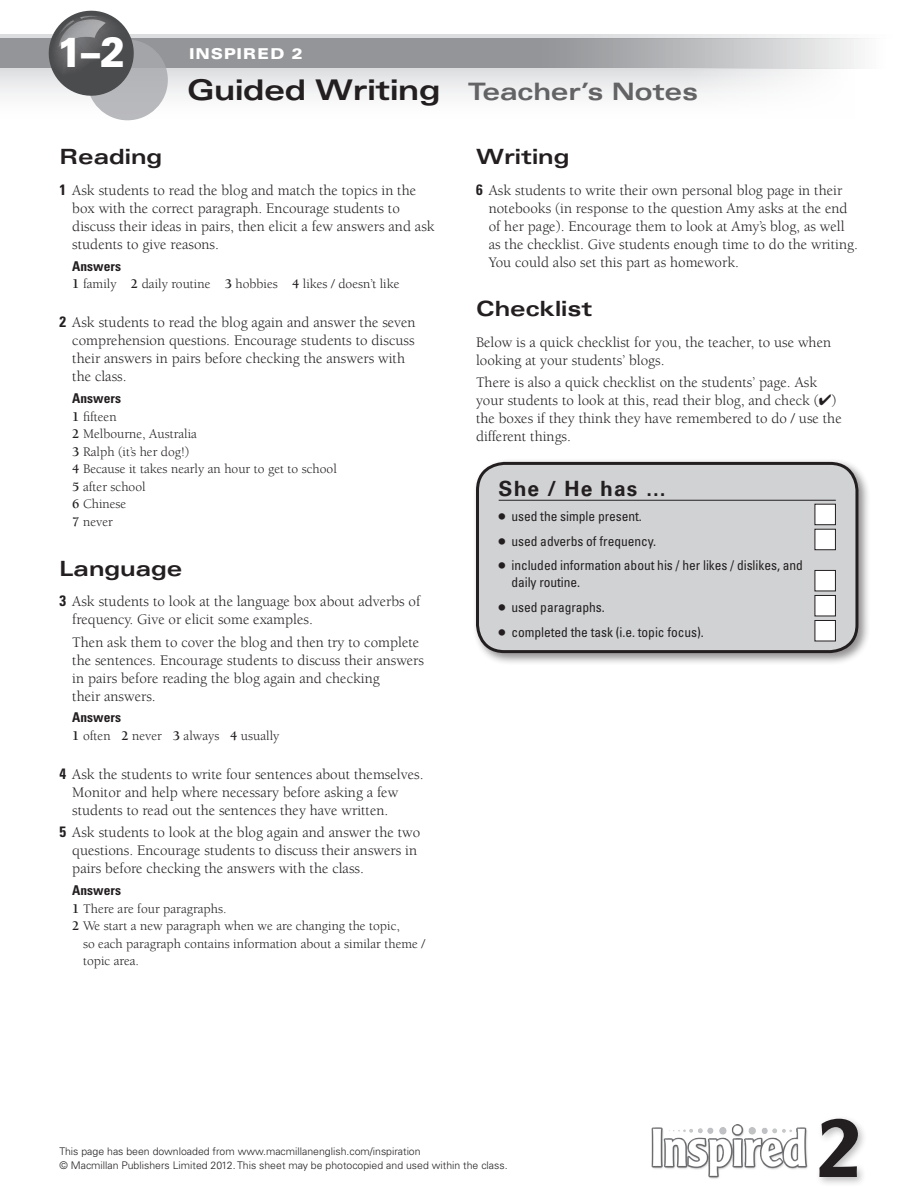
<style>
.page{position:relative;width:918px;height:1188px;background:#fff}
.page>*{position:absolute;margin:0;border:0;box-sizing:border-box;transform-origin:0 0}
.t1{font:500 84.3px "Clearface Gothic LT Std";color:#231f20}
.t2{font:900 42px "Univers LT Std";color:#fff;scale:.9 1}
.t3{font:700 expanded 24px "Univers LT Std";letter-spacing:-.01em;color:#636366}
.ex_-_Header__N{font:700 expanded 21px "Univers LT Std";color:#231f20}
.t4{font:700 21px "Univers LT Std";letter-spacing:.05em;color:#231f20}
.notes_-_numbered{font:15px/18px "Berkeley Std";color:#231f20}
.notes_-_text{font:15px/18px "Berkeley Std";color:#231f20}
.M_-_level_header{font:900 expanded 15px "Univers LT Std";letter-spacing:.05em;color:#fff}
.answers__no_break{font:13.5px/17.5px "Berkeley Std";color:#231f20}
.t5{font:condensed 13.5px/16.5px "Univers LT Std";letter-spacing:-.005em;color:#231f20}
.answers__free_breaks{font:13.5px/17.5px "Berkeley Std";color:#231f20}
.answers__heading{font:700 condensed 13.5px "Univers LT Std";color:#231f20}
.t6{font:300 10.5px/14.1px "Univers LT Std";color:#231f20}
.s1{font-size:28.5px;color:#231f20}
.s2{font-family:"Univers LT Std";font-weight:700;font-stretch:condensed}
.s3{font-weight:700}
.s4{font-size:21px}
</style>
<div class="page">
<svg style="left:0;top:34px;width:805px;height:4px;background:#dfe0e2"></svg>
<svg style="left:0;top:38px;width:869px;height:30px;background:#a6a8aa"></svg>
<svg style="left:0;top:68px;width:858px;height:53px"></svg>
<div style="left:87px;top:40px;width:81px;height:80px;background:linear-gradient(to bottom,#a1a3a6,#bebfc2);border-radius:50%"></div>
<svg style="left:49px;top:11px;width:85px;height:85px;background:#78797b"></svg>
<img style="left:651px;top:1125px;width:157px;height:54px">
<div style="left:815px;top:1115px;width:52px;height:72px;background:#231f20;opacity:.3"></div>
<div style="left:472px;top:458px;width:399px;height:207px;background:#231f20;opacity:.5"></div>
<div style="left:478px;top:463px;width:379px;height:189px;background:#d1d2d4;border-radius:27px"></div>
<div style="left:476px;top:462px;width:382px;height:191px;border:3px solid #231f20;border-radius:27px"></div>
<hr style="left:499px;top:500px;width:337px;height:1px;background:#231f20">
<div style="left:815px;top:504px;width:20px;height:21px;background:#fff"></div>
<div style="left:815px;top:504px;width:21px;height:21px;border:1px solid #231f20"></div>
<div style="left:815px;top:529px;width:20px;height:21px;background:#fff"></div>
<div style="left:815px;top:529px;width:21px;height:21px;border:1px solid #231f20"></div>
<div style="left:815px;top:570px;width:20px;height:21px;background:#fff"></div>
<div style="left:815px;top:570px;width:21px;height:21px;border:1px solid #231f20"></div>
<div style="left:815px;top:595px;width:20px;height:21px;background:#fff"></div>
<div style="left:815px;top:595px;width:21px;height:21px;border:1px solid #231f20"></div>
<div style="left:815px;top:620px;width:20px;height:21px;background:#fff"></div>
<div style="left:815px;top:620px;width:21px;height:21px;border:1px solid #231f20"></div>
<h2 class="t2" style="left:57px;top:26px;width:77px">1–2</h2>
<p class="M_-_level_header" style="left:189px;top:45px;width:115px">INSPIRED 2</p>
<h3 class="t3" style="left:187px;top:78px;width:513px"><span class="s1">Guided Writing</span> Teacher’s Notes</h3>
<p class="ex_-_Header__N" style="left:60px;top:145px;width:104px">Reading</p>
<p class="notes_-_numbered" style="left:72px;top:181px;width:364px;text-indent:-13px"><span class="s2">1</span> Ask students to read the blog and match the topics in the box with the correct paragraph. Encourage students to discuss their ideas in pairs, then elicit a few answers and ask students to give reasons.</p>
<p class="answers__heading" style="left:72px;top:257px;width:50px">Answers</p>
<p class="answers__no_break" style="left:72px;top:275px;width:329px"><span class="s3">1</span> family <span class="s3">2</span> daily routine <span class="s3">3</span> hobbies <span class="s3">4</span> likes / doesn’t like</p>
<p class="notes_-_numbered" style="left:72px;top:314px;width:345px;text-indent:-13px"><span class="s2">2</span> Ask students to read the blog again and answer the seven comprehension questions. Encourage students to discuss their answers in pairs before checking the answers with the class.</p>
<p class="answers__heading" style="left:72px;top:390px;width:50px">Answers</p>
<p class="answers__no_break" style="left:72px;top:408px;width:266px"><span class="s3">1</span> fifteen<br><span class="s3">2</span> Melbourne, Australia<br><span class="s3">3</span> Ralph (it’s her dog!)<br><span class="s3">4</span> Because it takes nearly an hour to get to school<br><span class="s3">5</span> after school<br><span class="s3">6</span> Chinese<br><span class="s3">7</span> never</p>
<p class="ex_-_Header__N" style="left:60px;top:556px;width:124px">Language</p>
<p class="notes_-_numbered" style="left:72px;top:593px;width:349px;text-indent:-13px"><span class="s2">3</span> Ask students to look at the language box about adverbs of frequency. Give or elicit some examples.</p>
<p class="notes_-_numbered" style="left:72px;top:633px;width:353px">Then ask them to cover the blog and then try to complete the sentences. Encourage students to discuss their answers in pairs before reading the blog again and checking<br>their answers.</p>
<p class="answers__heading" style="left:72px;top:709px;width:50px">Answers</p>
<p class="answers__no_break" style="left:72px;top:727px;width:209px"><span class="s3">1</span> often <span class="s3">2</span> never <span class="s3">3</span> always <span class="s3">4</span> usually</p>
<p class="notes_-_numbered" style="left:72px;top:766px;width:353px;text-indent:-13px"><span class="s2">4</span> Ask the students to write four sentences about themselves.<br>Monitor and help where necessary before asking a few students to read out the sentences they have written.</p>
<p class="notes_-_numbered" style="left:72px;top:824px;width:349px;text-indent:-13px"><span class="s2">5</span> Ask students to look at the blog again and answer the two questions. Encourage students to discuss their answers in pairs before checking the answers with the class.</p>
<p class="answers__heading" style="left:72px;top:882px;width:50px">Answers</p>
<p class="answers__free_breaks" style="left:72px;top:900px;width:156px"><span class="s3">1</span> There are four paragraphs.</p>
<p class="answers__free_breaks" style="left:83px;top:918px;width:344px;text-indent:-11px"><span class="s3">2</span> We start a new paragraph when we are changing the topic,<br>so each paragraph contains information about a similar theme / topic area.</p>
<p class="ex_-_Header__N" style="left:476px;top:145px;width:95px">Writing</p>
<p class="notes_-_numbered" style="left:489px;top:181px;width:371px;text-indent:-13px"><span class="s2">6</span> Ask students to write their own personal blog page in their notebooks (in response to the question Amy asks at the end of her page). Encourage them to look at Amy’s blog, as well as the checklist. Give students enough time to do the writing.<br>You could also set this part as homework.</p>
<p class="ex_-_Header__N" style="left:476px;top:297px;width:118px">Checklist</p>
<p class="notes_-_text" style="left:476px;top:334px;width:357px">Below is a quick checklist for you, the teacher, to use when looking at your students’ blogs.</p>
<p class="notes_-_text" style="left:476px;top:374px;width:367px">There is also a quick checklist on the students’ page. Ask your students to look at this, read their blog, and check (✔) the boxes if they think they have remembered to do / use the different things.</p>
<p class="t4" style="left:499px;top:476px;width:169px">She / He has …</p>
<p class="t5" style="left:499px;top:507px;width:145px"><span class="s4">•</span> used the simple present.</p>
<p class="t5" style="left:499px;top:532px;width:159px"><span class="s4">•</span> used adverbs of frequency.</p>
<p class="t5" style="left:511px;top:557px;width:293px;text-indent:-13px"><span class="s4">•</span> included information about his / her likes / dislikes, and daily routine.</p>
<p class="t5" style="left:499px;top:599px;width:108px"><span class="s4">•</span> used paragraphs.</p>
<p class="t5" style="left:499px;top:624px;width:207px"><span class="s4">•</span> completed the task (i.e. topic focus).</p>
<p class="t6" style="left:60px;top:1144px;width:450px">This page has been downloaded from www.macmillanenglish.com/inspiration<br>© Macmillan Publishers Limited 2012. This sheet may be photocopied and used within the class.</p>
<p class="t1" style="left:817px;top:1095px;width:45px">2</p>
</div>
